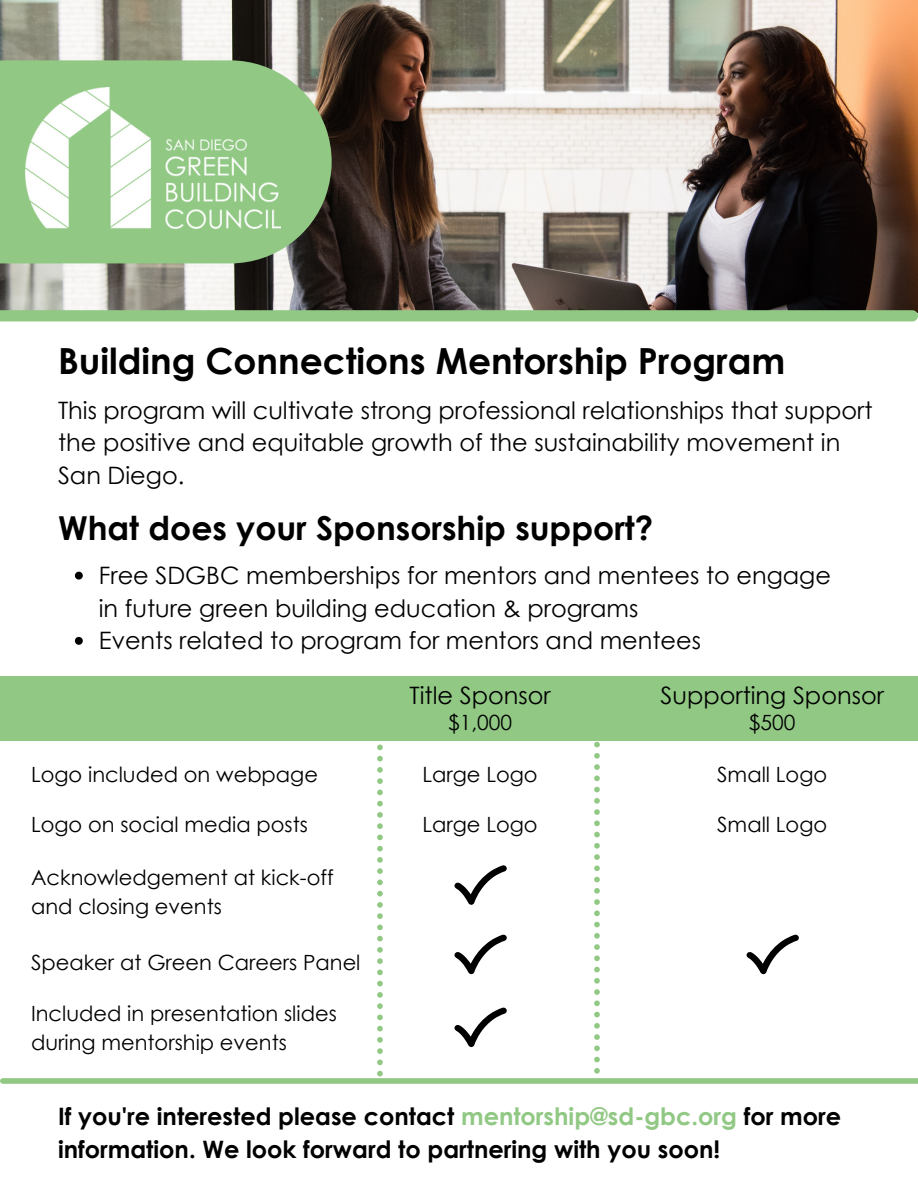
<style>
.page{position:relative;width:918px;height:1188px;background:#fff}
.page>*{position:absolute;margin:0;border:0;box-sizing:border-box;transform-origin:0 0}
.t1{font:700 36px "Century Gothic";color:#000}
.t2{font:700 33px "Century Gothic";color:#000}
.t3{font:24px/32.7px "Century Gothic";color:#000}
.t4{font:700 24px/32.7px "Century Gothic";color:#000}
.t5{font:21px/29.2px "Century Gothic";color:#000}
.s1{color:#91c884}
</style>
<div class="page">
<img style="left:0;top:0;width:918px;height:313px">
<div style="left:0;top:310px;width:912px;height:11px;background:#91c884"></div>
<svg style="left:0;top:60px;width:332px;height:203px;fill:#91c884"></svg>
<img style="left:25px;top:87px;width:256px;height:142px">
<div style="left:0;top:676px;width:918px;height:65px;background:#91c884"></div>
<svg style="left:75px;top:572px;width:8px;height:8px"></svg>
<svg style="left:75px;top:637px;width:8px;height:8px"></svg>
<div style="left:3px;top:1078px;width:915px;height:6px;background:#91c884"></div>
<svg style="left:594px;top:741px;width:6px;height:333px"></svg>
<svg style="left:377px;top:744px;width:6px;height:332px"></svg>
<svg style="left:455px;top:865px;width:51px;height:40px"></svg>
<svg style="left:455px;top:934px;width:51px;height:40px"></svg>
<svg style="left:455px;top:1007px;width:51px;height:40px"></svg>
<svg style="left:747px;top:934px;width:51px;height:40px"></svg>
<p class="t1" style="left:58px;top:338px;width:729px">Building Connections Mentorship Program</p>
<p class="t3" style="left:58px;top:393px;width:816px">This program will cultivate strong professional relationships that support the positive and equitable growth of the sustainability movement in<br>San Diego.</p>
<p class="t2" style="left:58px;top:507px;width:597px">What does your Sponsorship support?</p>
<p class="t3" style="left:99px;top:559px;width:734px">Free SDGBC memberships for mentors and mentees to engage in future green building education &amp; programs</p>
<p class="t3" style="left:99px;top:624px;width:604px">Events related to program for mentors and mentees</p>
<p class="t5" style="left:31px;top:759px;width:289px">Logo included on webpage</p>
<p class="t3" style="left:410px;top:679px;width:143px">Title Sponsor</p>
<p class="t3" style="left:660px;top:679px;width:225px">Supporting Sponsor</p>
<p class="t5" style="left:448px;top:708px;width:65px">$1,000</p>
<p class="t5" style="left:749px;top:708px;width:48px">$500</p>
<p class="t5" style="left:423px;top:759px;width:117px">Large Logo</p>
<p class="t5" style="left:717px;top:759px;width:111px">Small Logo</p>
<p class="t5" style="left:31px;top:809px;width:279px">Logo on social media posts</p>
<p class="t5" style="left:423px;top:809px;width:117px">Large Logo</p>
<p class="t5" style="left:717px;top:809px;width:111px">Small Logo</p>
<p class="t5" style="left:31px;top:863px;width:304px">Acknowledgement at kick-off and closing events</p>
<p class="t5" style="left:31px;top:948px;width:331px">Speaker at Green Careers Panel</p>
<p class="t5" style="left:31px;top:998px;width:307px">Included in presentation slides during mentorship events</p>
<p class="t4" style="left:58px;top:1100px;width:785px">If you're interested please contact <span class="s1">mentorship@sd-gbc.org</span> for more information. We look forward to partnering with you soon!</p>
</div>
